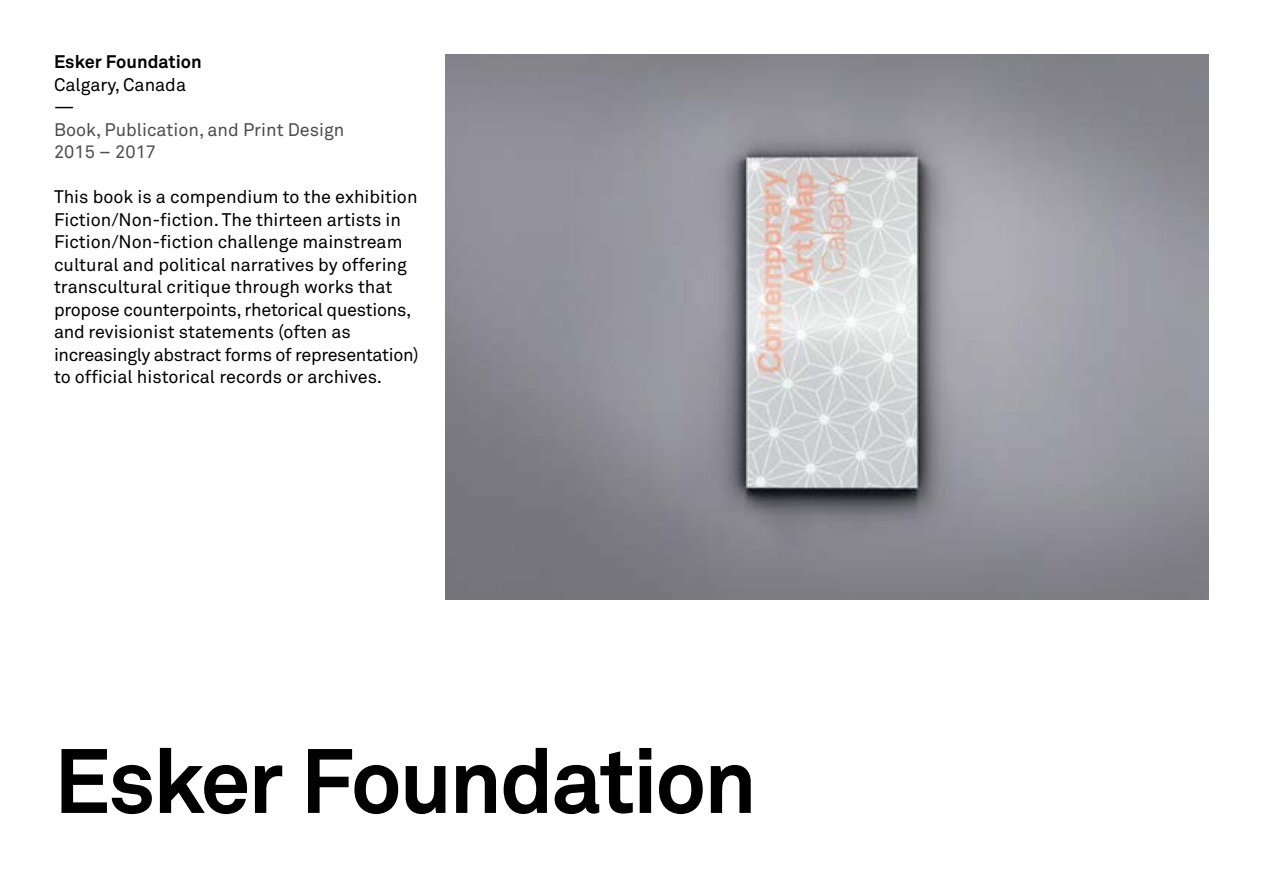
<style>
.page{position:relative;width:1263px;height:894px;background:#fff}
.page>*{position:absolute;margin:0;border:0;box-sizing:border-box;transform-origin:0 0}
.t1{font:700 90px "Akkurat Std";letter-spacing:-.03em;color:#000}
.t2{font:18px/22.5px "Akkurat Std";color:#000}
.t3{font:18px/22.5px "Akkurat Std";color:#4d4d4d}
.t4{font:700 18px "Akkurat Std";color:#000}
</style>
<div class="page">
<img style="left:445px;top:54px;width:764px;height:545px">
<p class="t4" style="left:54px;top:51px;width:149px">Esker Foundation</p>
<p class="t2" style="left:54px;top:73px;width:134px">Calgary, Canada —</p>
<p class="t3" style="left:54px;top:118px;width:292px">Book, Publication, and Print Design<br>2015 – 2017</p>
<p class="t2" style="left:54px;top:186px;width:366px">This book is a compendium to the exhibition Fiction/Non-fiction. The thirteen artists in Fiction/Non-fiction challenge mainstream cultural and political narratives by offering transcultural critique through works that propose counterpoints, rhetorical questions, and revisionist statements (often as increasingly abstract forms of representation) to official historical records or archives.</p>
<h1 class="t1" style="left:54px;top:725px;width:704px">Esker Foundation</h1>
</div>
